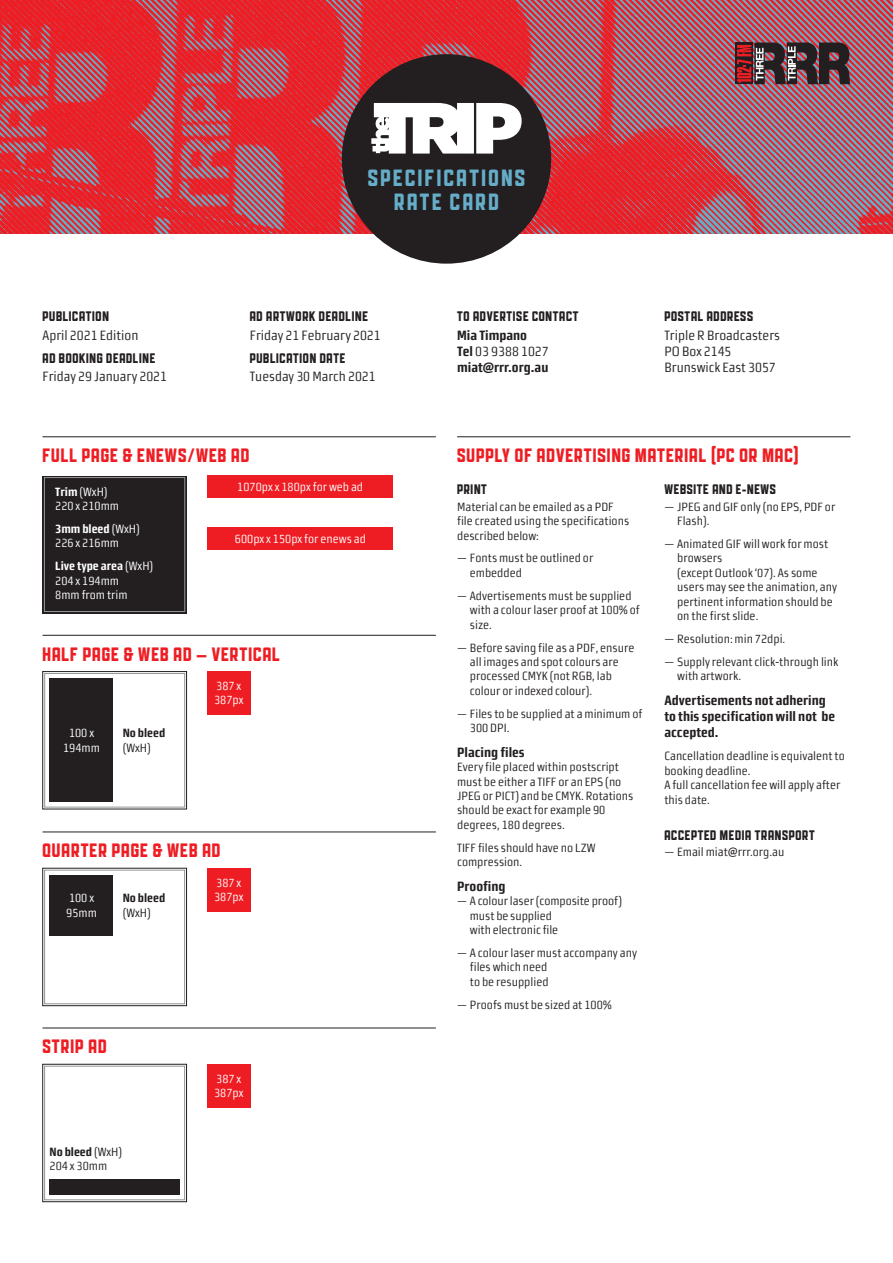
<style>
.page{position:relative;width:893px;height:1263px;background:#fff}
.page>*{position:absolute;margin:0;border:0;box-sizing:border-box;transform-origin:0 0}
.t1{font:25.5px/24px "Public Gothic Square";letter-spacing:.1em;color:#65adc8;text-align:center}
.t2{font:21px "Public Gothic Square";letter-spacing:.05em;color:#ee1d23}
.t3{font:15px "Public Gothic Square";letter-spacing:.05em;color:#231f20}
.t4{font:13.5px/16.2px "Morgan Sans Cond Regular Lining";color:#231f20}
.t5{font:13.5px/16.2px "Morgan Sans Cond Bold Lining";color:#231f20}
.t6{font:12px/14.4px "Morgan Sans Cond Regular Lining";color:#231f20}
.t7{font:12px/14.4px "Morgan Sans Cond Regular Lining";color:#fff}
.t8{font:12px "Morgan Sans Cond Bold Lining";color:#fff}
.t9{font:12px "Morgan Sans Cond Bold Lining";color:#231f20}
.s1{font-family:"Morgan Sans Cond Bold Lining"}
.s2{font-family:"Morgan Sans Cond Regular Lining"}
</style>
<div class="page">
<img style="left:0;top:0;width:893px;height:234px">
<hr style="left:457px;top:436px;width:393px;height:1px;background:#231f20">
<hr style="left:43px;top:436px;width:393px;height:1px;background:#231f20">
<hr style="left:43px;top:635px;width:393px;height:1px;background:#231f20">
<div style="left:43px;top:476px;width:144px;height:137px;background:#231f20"></div>
<div style="left:44px;top:477px;width:141px;height:135px;border:1px solid #939598"></div>
<div style="left:43px;top:671px;width:144px;height:138px;border:1px solid #231f20"></div>
<div style="left:44px;top:673px;width:141px;height:134px;border:1px solid #939598"></div>
<div style="left:50px;top:678px;width:63px;height:124px;background:#231f20"></div>
<hr style="left:43px;top:832px;width:393px;height:1px;background:#231f20">
<div style="left:43px;top:868px;width:144px;height:138px;border:1px solid #231f20"></div>
<div style="left:44px;top:870px;width:141px;height:134px;border:1px solid #939598"></div>
<div style="left:50px;top:875px;width:63px;height:61px;background:#231f20"></div>
<hr style="left:43px;top:1028px;width:393px;height:1px;background:#231f20">
<div style="left:43px;top:1064px;width:144px;height:138px;border:1px solid #231f20"></div>
<div style="left:44px;top:1066px;width:141px;height:134px;border:1px solid #939598"></div>
<div style="left:50px;top:1179px;width:130px;height:16px;background:#231f20"></div>
<div style="left:207px;top:671px;width:43px;height:43px;background:#ee1d23"></div>
<div style="left:207px;top:868px;width:43px;height:43px;background:#ee1d23"></div>
<div style="left:207px;top:1064px;width:43px;height:43px;background:#ee1d23"></div>
<div style="left:207px;top:476px;width:186px;height:22px;background:#ee1d23"></div>
<div style="left:207px;top:527px;width:186px;height:23px;background:#ee1d23"></div>
<div style="left:735px;top:43px;width:18px;height:41px;background:#231f20"></div>
<svg style="left:737px;top:43px;width:113px;height:41px;background:#5c3b40"></svg>
<div style="left:342px;top:54px;width:209px;height:210px;background:#231f20;border-radius:50%"></div>
<svg style="left:371px;top:103px;width:151px;height:51px"></svg>
<p class="t3" style="left:43px;top:309px;width:68px">PUBLICATION</p>
<p class="t4" style="left:43px;top:327px;width:97px">April 2021 Edition</p>
<p class="t3" style="left:43px;top:350px;width:114px">AD BOOKING DEADLINE</p>
<p class="t4" style="left:43px;top:368px;width:126px">Friday 29 January 2021</p>
<h1 class="t1" style="left:368px;top:165px;width:159px">SPECIFICATIONS<br>RATE CARD</h1>
<p class="t3" style="left:250px;top:309px;width:120px">AD ARTWORK DEADLINE</p>
<p class="t4" style="left:250px;top:327px;width:132px">Friday 21 February 2021</p>
<p class="t3" style="left:250px;top:350px;width:97px">PUBLICATION DATE</p>
<p class="t4" style="left:250px;top:368px;width:127px">Tuesday 30 March 2021</p>
<p class="t3" style="left:457px;top:309px;width:123px">TO ADVERTISE CONTACT</p>
<p class="t5" style="left:457px;top:327px;width:71px">Mia Timpano</p>
<p class="t4" style="left:457px;top:343px;width:93px"><span class="s1">Tel</span> 03 9388 1027</p>
<p class="t5" style="left:457px;top:359px;width:93px">miat@rrr.org.au</p>
<p class="t3" style="left:664px;top:309px;width:90px">POSTAL ADDRESS</p>
<p class="t4" style="left:664px;top:327px;width:117px">Triple R Broadcasters<br>PO Box 2145<br>Brunswick East 3057</p>
<h2 class="t2" style="left:43px;top:445px;width:208px">FULL PAGE &amp; ENEWS/WEB AD</h2>
<p class="t7" style="left:55px;top:484px;width:65px"><span class="s1">Trim</span> (WxH)<br>220 x 210mm</p>
<p class="t8" style="left:55px;top:522px;width:86px">3mm bleed <span class="s2">(WxH)</span></p>
<p class="t7" style="left:55px;top:536px;width:65px">226 x 216mm</p>
<p class="t8" style="left:55px;top:559px;width:100px">Live type area <span class="s2">(WxH)</span></p>
<p class="t7" style="left:55px;top:573px;width:74px">204 x 194mm<br>8mm from trim</p>
<p class="t7" style="left:237px;top:480px;width:127px">1070px x 180px for web ad</p>
<p class="t7" style="left:235px;top:532px;width:133px">600px x 150px for enews ad</p>
<h2 class="t2" style="left:43px;top:643px;width:230px">HALF PAGE &amp; WEB AD – VERTICAL</h2>
<p class="t7" style="left:63px;top:726px;width:38px;text-align:center">100 x<br>194mm</p>
<p class="t9" style="left:123px;top:726px;width:44px">No bleed</p>
<p class="t6" style="left:123px;top:740px;width:30px">(WxH)</p>
<p class="t7" style="left:214px;top:679px;width:31px">387 x<br>387px</p>
<h2 class="t2" style="left:43px;top:840px;width:179px">QUARTER PAGE &amp; WEB AD</h2>
<p class="t7" style="left:66px;top:891px;width:32px">100 x<br>95mm</p>
<p class="t9" style="left:123px;top:891px;width:44px">No bleed</p>
<p class="t6" style="left:123px;top:905px;width:30px">(WxH)</p>
<h2 class="t2" style="left:43px;top:1036px;width:65px">STRIP AD</h2>
<p class="t9" style="left:50px;top:1144px;width:74px">No bleed <span class="s2">(WxH)</span></p>
<p class="t6" style="left:50px;top:1158px;width:59px">204 x 30mm</p>
<p class="t7" style="left:214px;top:875px;width:31px">387 x<br>387px</p>
<p class="t7" style="left:214px;top:1071px;width:31px">387 x<br>387px</p>
<h2 class="t2" style="left:457px;top:445px;width:343px">SUPPLY OF ADVERTISING MATERIAL (PC OR MAC)</h2>
<p class="t3" style="left:457px;top:482px;width:31px">PRINT</p>
<p class="t6" style="left:457px;top:499px;width:174px">Material can be emailed as a PDF file created using the specifications described below:</p>
<p class="t6" style="left:470px;top:551px;width:125px;text-indent:-13px">— Fonts must be outlined or embedded</p>
<p class="t6" style="left:470px;top:588px;width:171px;text-indent:-13px">— Advertisements must be supplied with a colour laser proof at 100% of size.</p>
<p class="t6" style="left:470px;top:640px;width:166px;text-indent:-13px">— Before saving file as a PDF, ensure all images and spot colours are processed CMYK (not RGB, lab colour or indexed colour).</p>
<p class="t6" style="left:470px;top:706px;width:174px;text-indent:-13px">— Files to be supplied at a minimum of<br>300 DPI.</p>
<p class="t5" style="left:457px;top:744px;width:69px">Placing files</p>
<p class="t6" style="left:457px;top:760px;width:178px">Every file placed within postscript must be either a TIFF or an EPS (no<br>JPEG or PICT) and be CMYK. Rotations should be exact for example 90 degrees, 180 degrees.</p>
<p class="t6" style="left:457px;top:840px;width:140px">TIFF files should have no LZW compression.</p>
<p class="t5" style="left:457px;top:878px;width:50px">Proofing</p>
<p class="t6" style="left:470px;top:894px;width:154px;text-indent:-13px">— A colour laser (composite proof) must be supplied<br>with electronic file</p>
<p class="t6" style="left:470px;top:945px;width:169px;text-indent:-13px">— A colour laser must accompany any files which need<br>to be resupplied</p>
<p class="t6" style="left:457px;top:997px;width:156px">— Proofs must be sized at 100%</p>
<p class="t3" style="left:664px;top:482px;width:8px">WEBS</p>
<p class="t3" style="left:694px;top:482px;width:62px">ITE AND E-NEWS</p>
<p class="t6" style="left:677px;top:499px;width:160px;text-indent:-13px">— JPEG and GIF only (no EPS, PDF or<br>Flash).</p>
<p class="t6" style="left:677px;top:537px;width:161px;text-indent:-13px">— Animated GIF will work for most browsers<br>(except Outlook ‘07). As some users may see the animation, any pertinent information should be on the first slide.</p>
<p class="t6" style="left:664px;top:632px;width:122px">— Resolution: min 72dpi.</p>
<p class="t6" style="left:677px;top:654px;width:163px;text-indent:-13px">— Supply relevant click-through link with artwork.</p>
<p class="t5" style="left:664px;top:692px;width:172px">Advertisements not adhering to this specification will not be accepted.</p>
<p class="t6" style="left:664px;top:749px;width:182px">Cancellation deadline is equivalent to booking deadline.<br>A full cancellation fee will apply after this date.</p>
<p class="t3" style="left:664px;top:827px;width:152px">ACCEPTED MEDIA TRANSPORT</p>
<p class="t6" style="left:664px;top:845px;width:121px">— Email miat@rrr.org.au</p>
</div>
